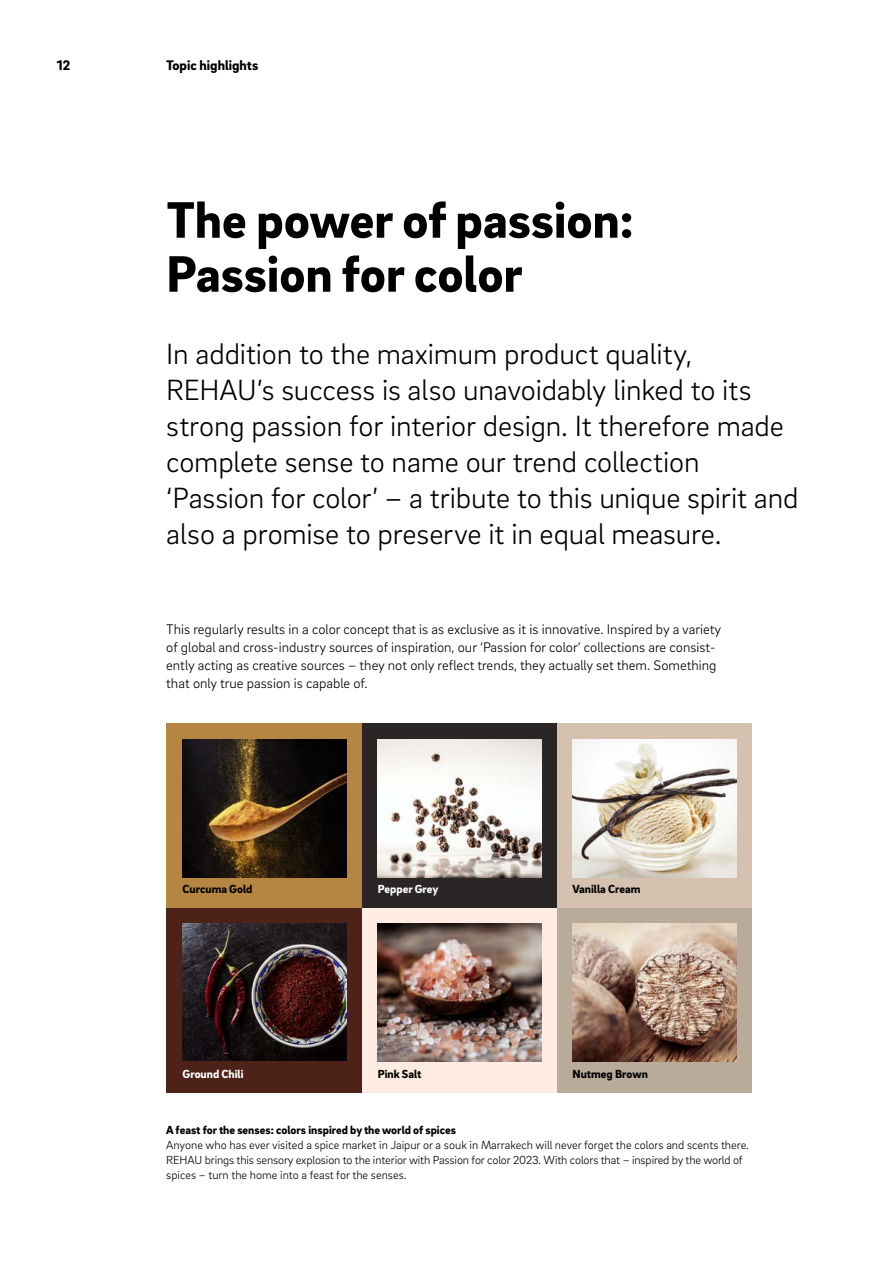
<style>
.page{position:relative;width:893px;height:1263px;background:#fff}
.page>*{position:absolute;margin:0;border:0;box-sizing:border-box;transform-origin:0 0}
._01__Headline_-_35pt{font:900 52.5px/54px "Brix Sans";color:#000}
._11__Highlighter_-_2{font:300 30px/36px "Brix Sans";letter-spacing:-.005em;color:#000}
._16__Body_text_-_9_5{font:300 14.25px/18px "Brix Sans";color:#000}
.MP__Live_column_titl{font:900 14.25px "Brix Sans";color:#000}
.MP__Page_numbers_-_9{font:900 14.25px "Brix Sans";color:#000}
._30__Caption_-_8pt{font:300 12px/15px "Brix Sans";letter-spacing:-.01em;color:#000}
._30__Caption_-_8pt-2{font:900 12px "Brix Sans";color:#000}
._16__Body_text_-_9_5-2{font:900 12px "Brix Sans";color:#000}
._16__Body_text_-_9_5-3{font:900 12px "Brix Sans";color:#fff}
</style>
<div class="page">
<img style="left:167px;top:724px;width:585px;height:369px">
<img style="left:183px;top:739px;width:163px;height:138px">
<img style="left:378px;top:739px;width:163px;height:138px">
<img style="left:573px;top:739px;width:163px;height:138px">
<img style="left:183px;top:923px;width:163px;height:138px">
<img style="left:378px;top:923px;width:163px;height:138px">
<img style="left:573px;top:923px;width:163px;height:138px">
<p class="MP__Page_numbers_-_9" style="left:57px;top:56px;width:15px">12</p>
<p class="MP__Live_column_titl" style="left:166px;top:56px;width:94px">Topic highlights</p>
<p class="_01__Headline_-_35pt" style="left:166px;top:190px;width:469px">The power of passion:<br>Passion for color</p>
<p class="_11__Highlighter_-_2" style="left:166px;top:334px;width:634px">In addition to the maximum product quality, REHAU’s success is also unavoidably linked to its strong passion for interior design. It therefore made complete sense to name our trend collection ‘Passion for color’ – a tribute to this unique spirit and also a promise to preserve it in equal measure.</p>
<p class="_16__Body_text_-_9_5" style="left:166px;top:619px;width:557px">This regularly results in a color concept that is as exclusive as it is innovative. Inspired by a variety of global and cross-industry sources of inspiration, our ‘Passion for color’ collections are consist&shy;ently acting as creative sources – they not only reflect trends, they actually set them. Something that only true passion is capable of.</p>
<p class="_16__Body_text_-_9_5-2" style="left:183px;top:880px;width:72px">Curcuma Gold</p>
<p class="_16__Body_text_-_9_5-3" style="left:378px;top:880px;width:62px">Pepper Grey</p>
<p class="_16__Body_text_-_9_5-2" style="left:573px;top:880px;width:70px">Vanilla Cream</p>
<p class="_16__Body_text_-_9_5-3" style="left:183px;top:1066px;width:63px">Ground Chili</p>
<p class="_16__Body_text_-_9_5-2" style="left:378px;top:1066px;width:45px">Pink Salt</p>
<p class="_16__Body_text_-_9_5-2" style="left:573px;top:1066px;width:77px">Nutmeg Brown</p>
<p class="_30__Caption_-_8pt-2" style="left:166px;top:1122px;width:291px">A feast for the senses: colors inspired by the world of spices</p>
<p class="_30__Caption_-_8pt" style="left:166px;top:1137px;width:584px">Anyone who has ever visited a spice market in Jaipur or a souk in Marrakech will never forget the colors and scents there.<br>REHAU brings this sensory explosion to the interior with Passion for color 2023. With colors that – inspired by the world of spices – turn the home into a feast for the senses.</p>
</div>
